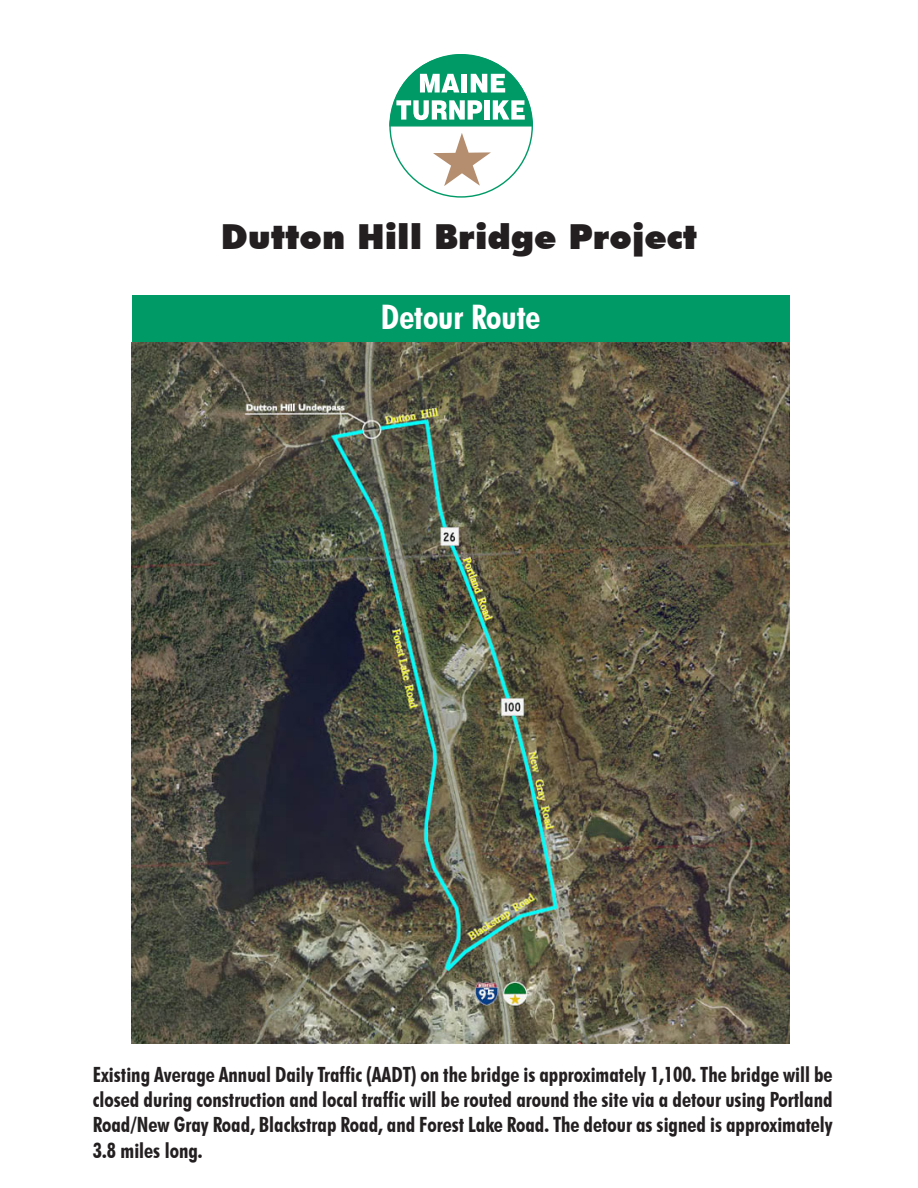
<style>
.page{position:relative;width:918px;height:1188px;background:#fff}
.page>*{position:absolute;margin:0;border:0;box-sizing:border-box;transform-origin:0 0}
.t1{font:900 34.5px "Futura BT";color:#231f20}
.t2{font:700 condensed 33.75px "Futura BT";color:#fff}
.t3{font:700 condensed 21px/25.2px "Futura BT";color:#231f20;text-align:justify}
</style>
<div class="page">
<svg style="left:389px;top:54px;width:144px;height:73px"></svg>
<svg style="left:433px;top:133px;width:58px;height:53px"></svg>
<div style="left:132px;top:295px;width:657px;height:47px;background:#009a67"></div>
<img style="left:131px;top:342px;width:658px;height:701px">
<p class="t1" style="left:221px;top:216px;width:478px">Dutton Hill Bridge Project</p>
<p class="t2" style="left:381px;top:296px;width:161px">Detour Route</p>
<p class="t3" style="left:93px;top:1062px;width:741px">Existing Average Annual Daily Traffic (AADT) on the bridge is approximately 1,100. The bridge will be closed during construction and local traffic will be routed around the site via a detour using Portland Road/New Gray Road, Blackstrap Road, and Forest Lake Road. The detour as signed is approximately 3.8 miles long.</p>
</div>
